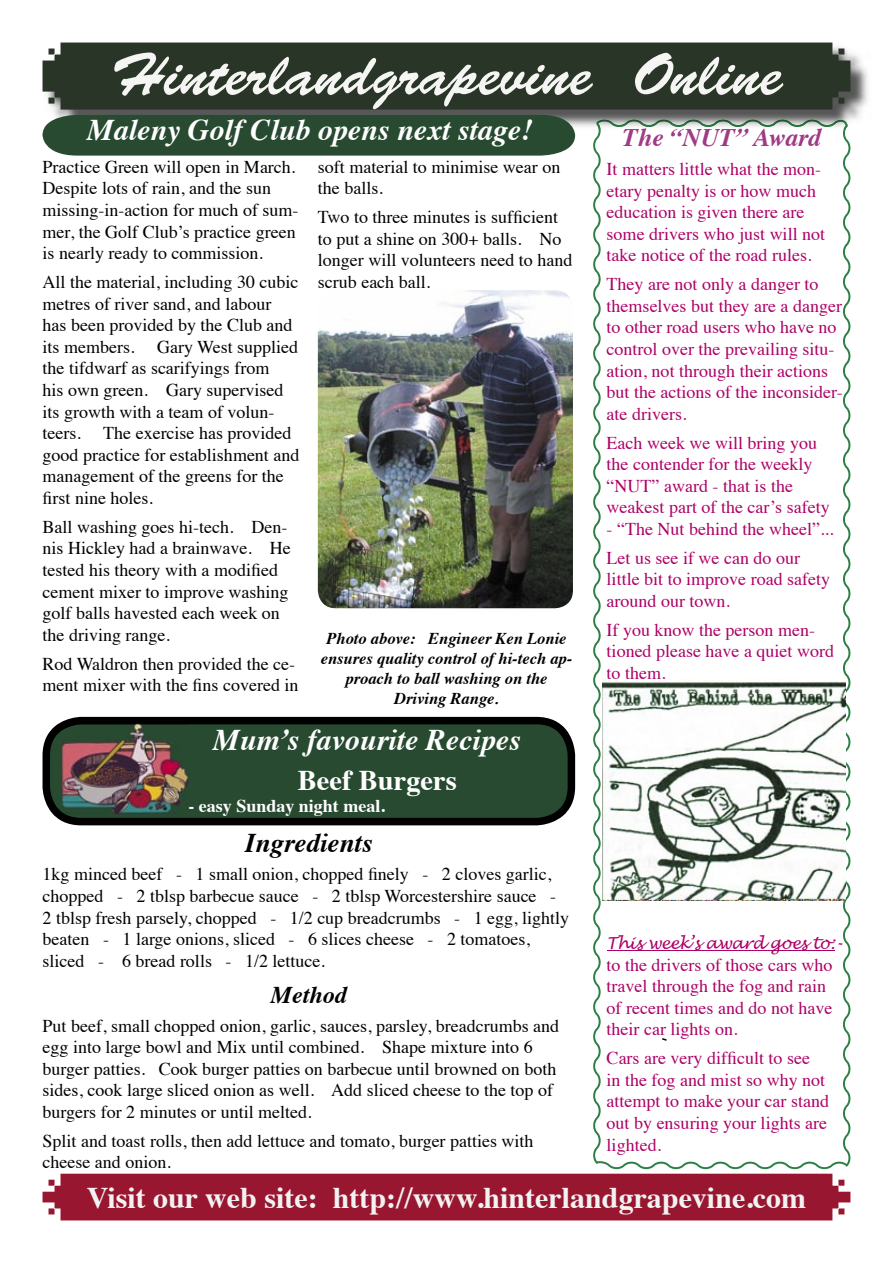
<style>
.page{position:relative;width:893px;height:1263px;background:#fff}
.page>*{position:absolute;margin:0;border:0;box-sizing:border-box;transform-origin:0 0}
.t1{font:60px "Brush Script Std";color:#f5f5f4}
.t2{font:700 30px "Times";color:#f3f2f2}
.t3{font:italic 700 30px "Times";color:#fff}
.t4{font:700 28.5px "Times";color:#fff}
.t5{font:italic 700 27px "Times";color:#000}
.t6{font:italic 700 25.5px "Times";color:#a13985}
.t7{font:italic 700 24px "Times";color:#000}
.t8{font:18px/21.6px "Times";color:#000}
.t9{font:18px/21.6px "Times";color:#ad0066}
.t10{font:700 18px "Times";color:#fff}
.t11{font:italic 700 16.5px/19.8px "Times";color:#000;text-align:center}
.t12{font:italic 16.5px "Lucida Handwriting";letter-spacing:-.03em;color:#ad0066}
</style>
<div class="page">
<div style="left:43px;top:1174px;width:807px;height:46px;background:#98162f"></div>
<svg style="left:593px;top:130px;width:257px;height:1039px"></svg>
<img style="left:603px;top:680px;width:242px;height:220px">
<img style="left:53px;top:53px;width:815px;height:74px">
<img style="left:596px;top:119px;width:252px;height:11px">
<div style="left:43px;top:43px;width:807px;height:67px;background:#293527"></div>
<svg style="left:43px;top:717px;width:532px;height:108px;background:#24402c"></svg>
<img style="left:62px;top:724px;width:126px;height:91px">
<div style="left:43px;top:115px;width:532px;height:41px;background:#274a30"></div>
<img style="left:318px;top:290px;width:255px;height:318px">
<h1 class="t1" style="left:110px;top:41px;width:674px">Hinterlandgrapevine Online</h1>
<h2 class="t3" style="left:87px;top:102px;width:447px">Maleny Golf Club opens next stage!</h2>
<p class="t8" style="left:43px;top:154px;width:257px">Practice Green will open in March.<br>Despite lots of rain, and the sun missing-in-action for much of sum&shy;mer, the Golf Club’s practice green is nearly ready to commission.</p>
<p class="t8" style="left:43px;top:270px;width:257px">All the material, including 30 cubic metres of river sand, and labour has been provided by the Club and its members.</p>
<p class="t8" style="left:43px;top:334px;width:258px;text-indent:114px">Gary West supplied the tifdwarf as scarifyings from<br>his own green. Gary supervised its growth with a team of volun&shy;teers. The exercise has provided good practice for establishment and management of the greens for the first nine holes.</p>
<p class="t8" style="left:43px;top:514px;width:250px">Ball washing goes hi-tech. Den&shy;nis Hickley had a brainwave. He tested his theory with a modified cement mixer to improve washing golf balls havested each week on the driving range.</p>
<p class="t8" style="left:43px;top:651px;width:257px">Rod Waldron then provided the ce&shy;ment mixer with the fins covered in</p>
<p class="t8" style="left:318px;top:154px;width:244px">soft material to minimise wear on the balls.</p>
<p class="t8" style="left:318px;top:205px;width:256px">Two to three minutes is sufficient to put a shine on 300+ balls. No longer will volunteers need to hand scrub each ball.</p>
<p class="t11" style="left:321px;top:627px;width:253px">Photo above: Engineer Ken Lonie ensures quality control of hi-tech ap&shy;proach to ball washing on the<br>Driving Range.</p>
<h2 class="t3" style="left:213px;top:712px;width:309px">Mum’s favourite Recipes</h2>
<h3 class="t4" style="left:298px;top:753px;width:161px">Beef Burgers</h3>
<p class="t10" style="left:188px;top:788px;width:198px">- easy Sunday night meal.</p>
<h3 class="t5" style="left:245px;top:817px;width:129px">Ingredients</h3>
<p class="t8" style="left:43px;top:862px;width:528px">1kg minced beef - 1 small onion, chopped finely - 2 cloves garlic, chopped - 2 tblsp barbecue sauce - 2 tblsp Worcestershire sauce - 2 tblsp fresh parsely, chopped - 1/2 cup breadcrumbs - 1 egg, lightly beaten - 1 large onions, sliced - 6 slices cheese - 2 tomatoes, sliced - 6 bread rolls - 1/2 lettuce.</p>
<h3 class="t7" style="left:271px;top:972px;width:78px">Method</h3>
<p class="t8" style="left:43px;top:1013px;width:518px">Put beef, small chopped onion, garlic, sauces, parsley, breadcrumbs and egg into large bowl and Mix until combined. Shape mixture into 6 burger patties. Cook burger patties on barbecue until browned on both sides, cook large sliced onion as well. Add sliced cheese to the top of burgers for 2 minutes or until melted.</p>
<p class="t8" style="left:43px;top:1128px;width:493px">Split and toast rolls, then add lettuce and tomato, burger patties with cheese and onion.</p>
<h3 class="t6" style="left:623px;top:114px;width:200px">The “NUT” Award</h3>
<p class="t9" style="left:607px;top:157px;width:220px">It matters little what the mon&shy;etary penalty is or how much education is given there are some drivers who just will not take notice of the road rules.</p>
<p class="t9" style="left:607px;top:272px;width:238px">They are not only a danger to themselves but they are a danger to other road users who have no control over the prevailing situ&shy;ation, not through their actions but the actions of the inconsider&shy;ate drivers.</p>
<p class="t9" style="left:607px;top:430px;width:225px">Each week we will bring you the contender for the weekly “NUT” award - that is the weakest part of the car’s safety</p>
<p class="t9" style="left:607px;top:513px;width:228px;line-height:28.8px">- “The Nut behind the wheel”...<br>Let us see if we can do our</p>
<p class="t9" style="left:607px;top:567px;width:225px">little bit to improve road safety around our town.</p>
<p class="t9" style="left:607px;top:617px;width:229px">If you know the person men&shy;tioned please have a quiet word to them.</p>
<p class="t12" style="left:607px;top:933px;width:237px">This week’s award goes to:-</p>
<p class="t9" style="left:607px;top:952px;width:227px">to the drivers of those cars who travel through the fog and rain of recent times and do not have their car lights on.</p>
<p class="t9" style="left:607px;top:1046px;width:224px">Cars are very difficult to see<br>in the fog and mist so why not attempt to make your car stand out by ensuring your lights are lighted.</p>
<h2 class="t2" style="left:87px;top:1169px;width:721px">Visit our web site: http://www.hinterlandgrapevine.com</h2>
</div>
